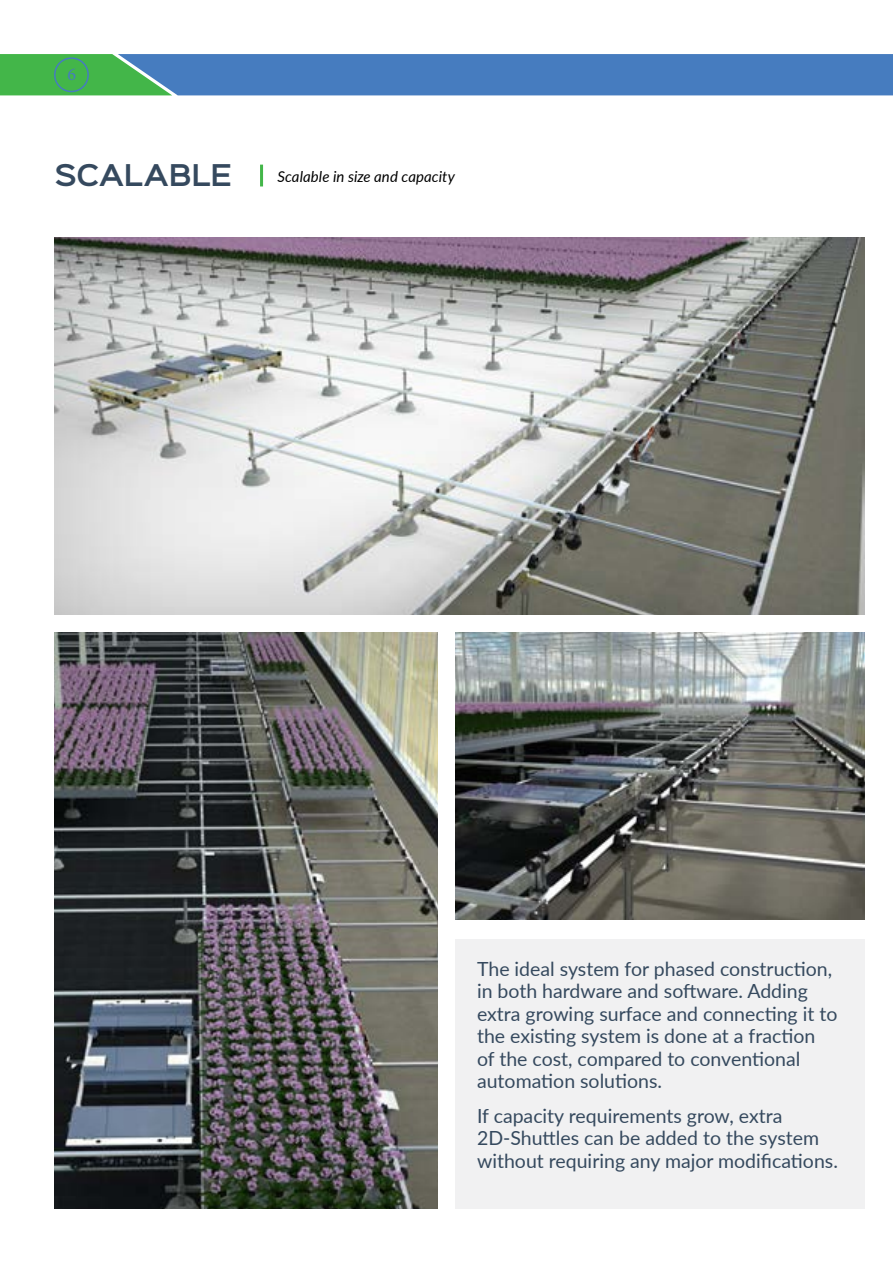
<style>
.page{position:relative;width:893px;height:1263px;background:#fff}
.page>*{position:absolute;margin:0;border:0;box-sizing:border-box;transform-origin:0 0}
.t1{font:600 27px "Sinkin Sans 600";color:#35495e}
.t2{font:19.5px/22.5px "Lato";color:#35495e}
.t3{font:18px "Minion Pro";color:#467cbf}
.t4{font:italic 15px "Lato";letter-spacing:.005em;color:#000}
</style>
<div class="page">
<img style="left:54px;top:238px;width:811px;height:376px">
<img style="left:54px;top:632px;width:383px;height:577px">
<img style="left:455px;top:632px;width:410px;height:287px">
<svg style="left:0;top:54px;width:893px;height:41px;background:#4685ad"></svg>
<div style="left:54px;top:57px;width:35px;height:35px;border:2px solid #467cbf;border-radius:50%"></div>
<div style="left:455px;top:940px;width:410px;height:269px;background:#f1f1f2"></div>
<hr style="left:260px;top:165px;width:3px;height:21px;background:#43b649">
<p class="t3" style="left:68px;top:62px;width:10px">6</p>
<h1 class="t1" style="left:54px;top:152px;width:179px">SCALABLE</h1>
<p class="t4" style="left:277px;top:166px;width:179px">Scalable in size and capacity</p>
<p class="t2" style="left:477px;top:956px;width:362px">The ideal system for phased construction, in both hardware and software. Adding extra growing surface and connecting it to the existing system is done at a fraction of the cost, compared to conventional automation solutions.</p>
<p class="t2" style="left:477px;top:1103px;width:362px">If capacity requirements grow, extra<br>2D-Shuttles can be added to the system without requiring any major modifications.</p>
</div>
